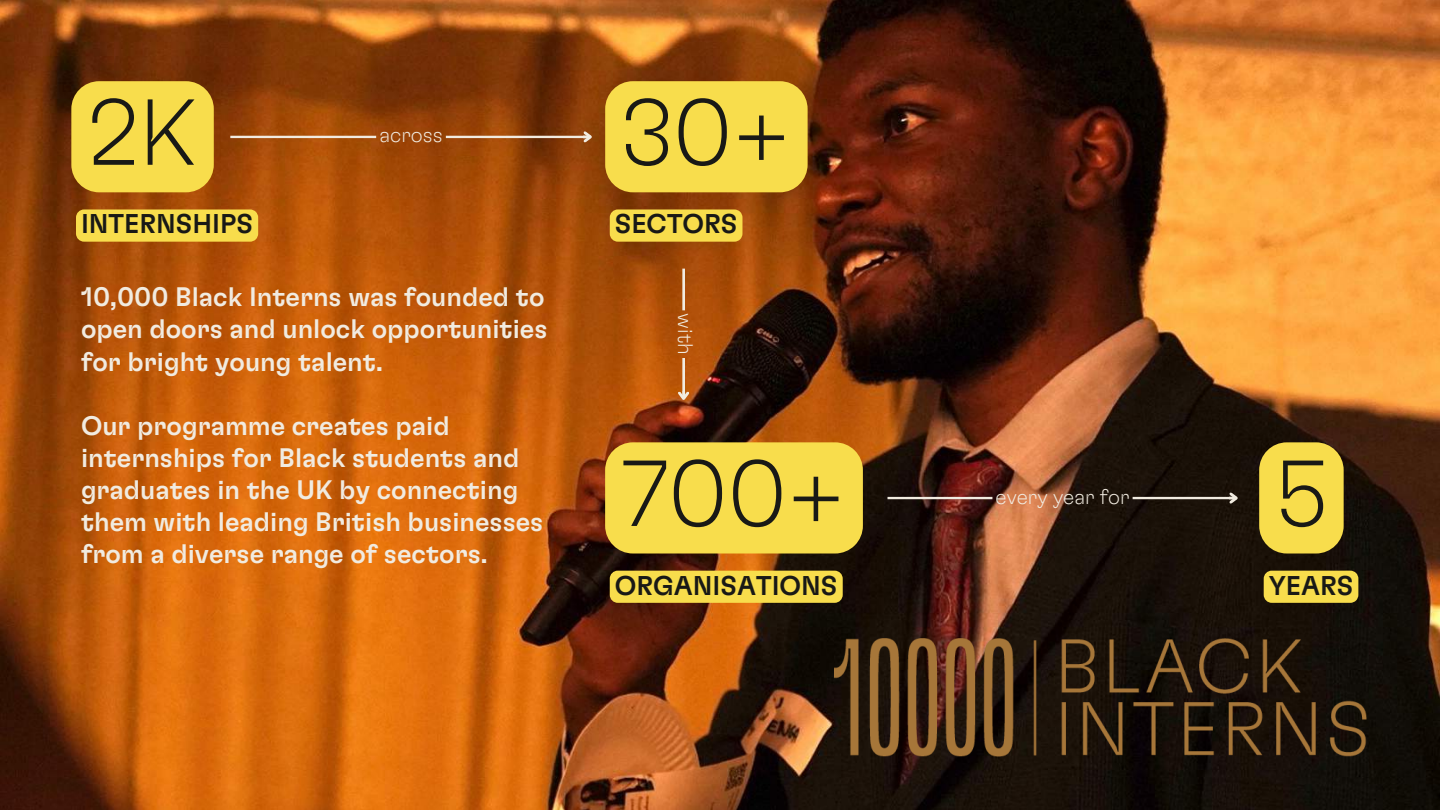
<style>
.page{position:relative;width:1440px;height:810px;background:#fff}
.page>*{position:absolute;margin:0;border:0;box-sizing:border-box;transform-origin:0 0}
.t1{font:100 93.38px "GT Flexa";color:#191916}
.t2{font:500 27.08px "GT Flexa";color:#191916}
.t3{font:500 26.78px/32.1px "GT Flexa";color:#f1ebe0;text-align:justify}
.t4{font:100 21px "GT Flexa";color:#f1ebe0}
</style>
<div class="page">
<img style="left:0;top:0;width:1440px;height:810px">
<img style="left:835px;top:638px;width:532px;height:119px">
<hr style="left:230px;top:135px;width:360px;height:3px;background:#f1ebe0">
<svg style="left:581px;top:131px;width:11px;height:12px"></svg>
<hr style="left:887px;top:497px;width:349px;height:2px;background:#f1ebe0">
<svg style="left:1227px;top:492px;width:11px;height:12px"></svg>
<hr style="left:682px;top:268px;width:3px;height:131px;background:#f1ebe0">
<svg style="left:678px;top:389px;width:11px;height:11px"></svg>
<svg style="left:76px;top:209px;width:182px;height:33px;background:#f5d749"></svg>
<div style="left:71px;top:81px;width:143px;height:111px;background:#f8dd4c;border-radius:28px"></div>
<svg style="left:610px;top:209px;width:132px;height:33px;background:#f4d749"></svg>
<div style="left:605px;top:81px;width:203px;height:111px;background:#f8dd4c;border-radius:28px"></div>
<div style="left:610px;top:571px;width:233px;height:32px;background:#f8dd4c;border-radius:8px"></div>
<div style="left:1264px;top:571px;width:94px;height:32px;background:#f8dd4c"></div>
<div style="left:605px;top:442px;width:258px;height:112px;background:#f8dd4c"></div>
<div style="left:1259px;top:442px;width:85px;height:112px;background:#f8dd4c;border-radius:28px"></div>
<h1 class="t1" style="left:89px;top:90px;width:109px">2K</h1>
<p class="t2" style="left:81px;top:212px;width:174px">INTERNSHIPS</p>
<p class="t4" style="left:379px;top:126px;width:65px">across</p>
<p class="t3" style="left:81px;top:282px;width:468px">10,000 Black Interns was founded to open doors and unlock opportunities for bright young talent.</p>
<p class="t3" style="left:81px;top:411px;width:464px;text-align:left">Our programme creates paid internships for Black students and graduates in the UK by connecting them with leading British businesses from a diverse range of sectors.</p>
<h1 class="t1" style="left:622px;top:90px;width:170px">30+</h1>
<p class="t2" style="left:615px;top:212px;width:124px">SECTORS</p>
<p class="t4" style="left:695px;top:313px;width:43px;rotate:90deg">with</p>
<h1 class="t1" style="left:622px;top:451px;width:225px">700+</h1>
<h1 class="t1" style="left:1276px;top:451px;width:52px">5</h1>
<p class="t4" style="left:996px;top:487px;width:136px">every year for</p>
<p class="t2" style="left:615px;top:573px;width:224px">ORGANISATIONS</p>
<p class="t2" style="left:1269px;top:573px;width:86px">YEARS</p>
</div>
